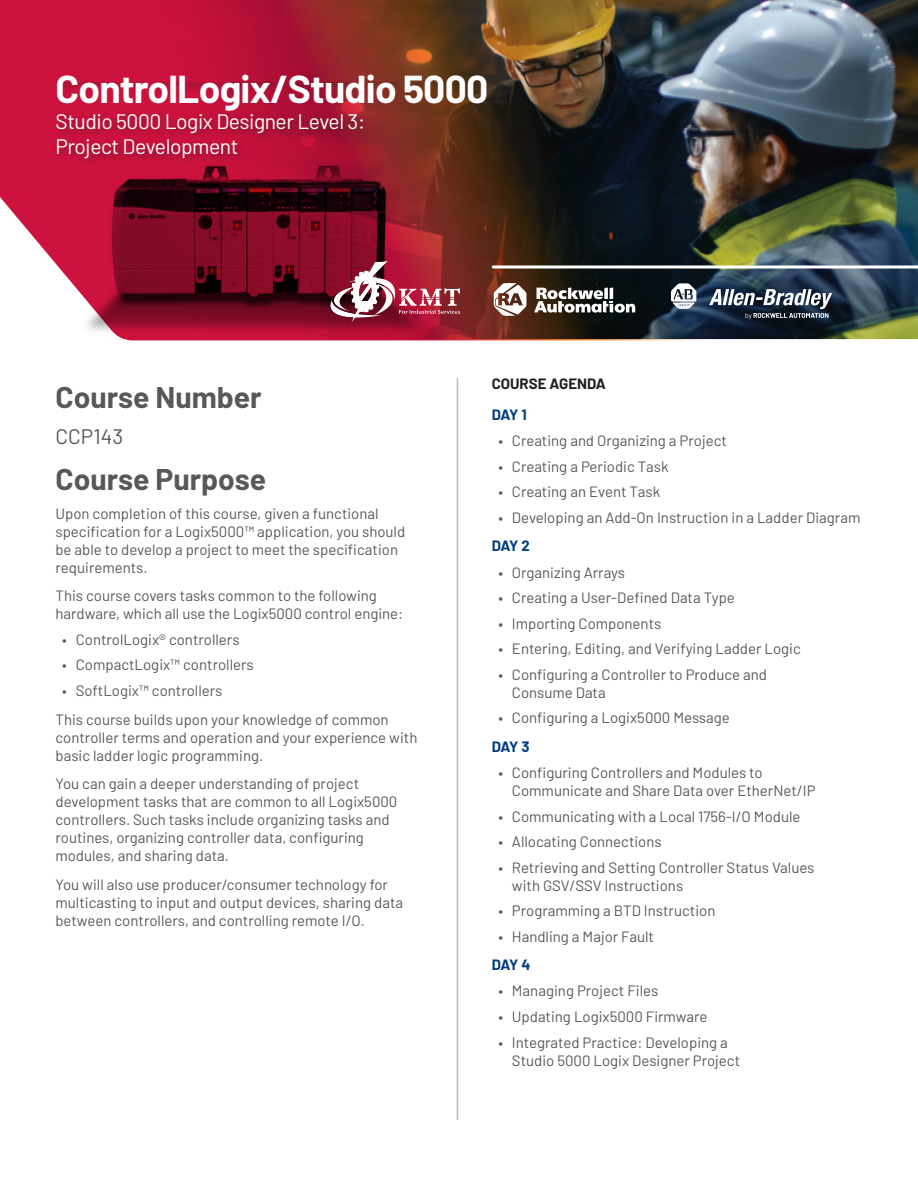
<style>
.page{position:relative;width:918px;height:1188px;background:#fff}
.page>*{position:absolute;margin:0;border:0;box-sizing:border-box;transform-origin:0 0}
.t1{font:700 39px "Barlow";letter-spacing:-.02em;color:#fff}
.t2{font:700 30px "Barlow";color:#57585a}
.t3{font:21px/25.5px "Barlow";letter-spacing:-.02em;color:#fff}
.t4{font:21px "Barlow";color:#57585a}
.t5{font:15px/18px "Barlow";color:#57585a}
.t6{font:700 15px "Barlow";letter-spacing:-.065em;color:#013d7d}
.t7{font:700 15px "Barlow";color:#231f20}
</style>
<div class="page">
<img style="left:0;top:0;width:918px;height:340px">
<svg style="left:534px;top:288px;width:101px;height:25px"></svg>
<svg style="left:494px;top:283px;width:32px;height:33px"></svg>
<svg style="left:671px;top:283px;width:25px;height:26px"></svg>
<svg style="left:709px;top:289px;width:123px;height:30px"></svg>
<hr style="left:493px;top:266px;width:425px;height:2px;background:#fff">
<hr style="left:457px;top:378px;width:1px;height:742px;background:#bcbdc0">
<div style="left:52px;top:82px;width:445px;height:119px;background:#231f20;opacity:.3"></div>
<img style="left:328px;top:256px;width:136px;height:78px">
<h1 class="t1" style="left:56px;top:60px;width:434px">ControlLogix/Studio 5000</h1>
<h3 class="t3" style="left:56px;top:107px;width:311px">Studio 5000 Logix Designer Level 3:<br>Project Development</h3>
<h2 class="t2" style="left:56px;top:375px;width:208px">Course Number</h2>
<h3 class="t4" style="left:56px;top:421px;width:69px">CCP143</h3>
<h2 class="t2" style="left:56px;top:457px;width:212px">Course Purpose</h2>
<p class="t5" style="left:56px;top:503px;width:351px">Upon completion of this course, given a functional specification for a Logix5000™ application, you should be able to develop a project to meet the specification requirements.</p>
<p class="t5" style="left:56px;top:586px;width:349px">This course covers tasks common to the following hardware, which all use the Logix5000 control engine:</p>
<p class="t5" style="left:62px;top:630px;width:179px">• ControlLogix® controllers</p>
<p class="t5" style="left:62px;top:655px;width:193px">• CompactLogix™ controllers</p>
<p class="t5" style="left:56px;top:675px;width:335px;line-height:28.5px;text-indent:7px">• SoftLogix™ controllers<br>This course builds upon your knowledge of common</p>
<p class="t5" style="left:56px;top:727px;width:363px">controller terms and operation and your experience with basic ladder logic programming.</p>
<p class="t5" style="left:56px;top:774px;width:343px">You can gain a deeper understanding of project development tasks that are common to all Logix5000 controllers. Such tasks include organizing tasks and routines, organizing controller data, configuring modules, and sharing data.</p>
<p class="t5" style="left:56px;top:874px;width:349px">You will also use producer/consumer technology for multicasting to input and output devices, sharing data between controllers, and controlling remote I/O.</p>
<p class="t7" style="left:492px;top:372px;width:116px">COURSE AGENDA</p>
<p class="t6" style="left:492px;top:404px;width:37px">DAY 1</p>
<p class="t5" style="left:498px;top:431px;width:230px">• Creating and Organizing a Project</p>
<p class="t5" style="left:498px;top:456px;width:172px">• Creating a Periodic Task</p>
<p class="t5" style="left:498px;top:482px;width:163px">• Creating an Event Task</p>
<p class="t5" style="left:498px;top:508px;width:363px">• Developing an Add-On Instruction in a Ladder Diagram</p>
<p class="t6" style="left:492px;top:535px;width:40px">DAY 2</p>
<p class="t5" style="left:498px;top:562px;width:128px">• Organizing Arrays</p>
<p class="t5" style="left:498px;top:588px;width:238px">• Creating a User-Defined Data Type</p>
<p class="t5" style="left:498px;top:613px;width:164px">• Importing Components</p>
<p class="t5" style="left:498px;top:639px;width:304px">• Entering, Editing, and Verifying Ladder Logic</p>
<p class="t5" style="left:512px;top:664px;width:257px;text-indent:-14px">• Configuring a Controller to Produce and<br>Consume Data</p>
<p class="t5" style="left:498px;top:708px;width:233px">• Configuring a Logix5000 Message</p>
<p class="t6" style="left:492px;top:735px;width:39px">DAY 3</p>
<p class="t5" style="left:512px;top:763px;width:305px;text-indent:-14px">• Configuring Controllers and Modules to<br>Communicate and Share Data over EtherNet/IP</p>
<p class="t5" style="left:498px;top:806px;width:304px">• Communicating with a Local 1756-I/O Module</p>
<p class="t5" style="left:498px;top:832px;width:165px">• Allocating Connections</p>
<p class="t5" style="left:512px;top:857px;width:304px;text-indent:-14px">• Retrieving and Setting Controller Status Values with GSV/SSV Instructions</p>
<p class="t5" style="left:498px;top:901px;width:219px">• Programming a BTD Instruction</p>
<p class="t5" style="left:498px;top:926px;width:157px">• Handling a Major Fault</p>
<p class="t6" style="left:492px;top:954px;width:40px">DAY 4</p>
<p class="t5" style="left:498px;top:981px;width:161px">• Managing Project Files</p>
<p class="t5" style="left:498px;top:1007px;width:211px">• Updating Logix5000 Firmware</p>
<p class="t5" style="left:512px;top:1032px;width:230px;text-indent:-14px">• Integrated Practice: Developing a<br>Studio 5000 Logix Designer Project</p>
</div>
